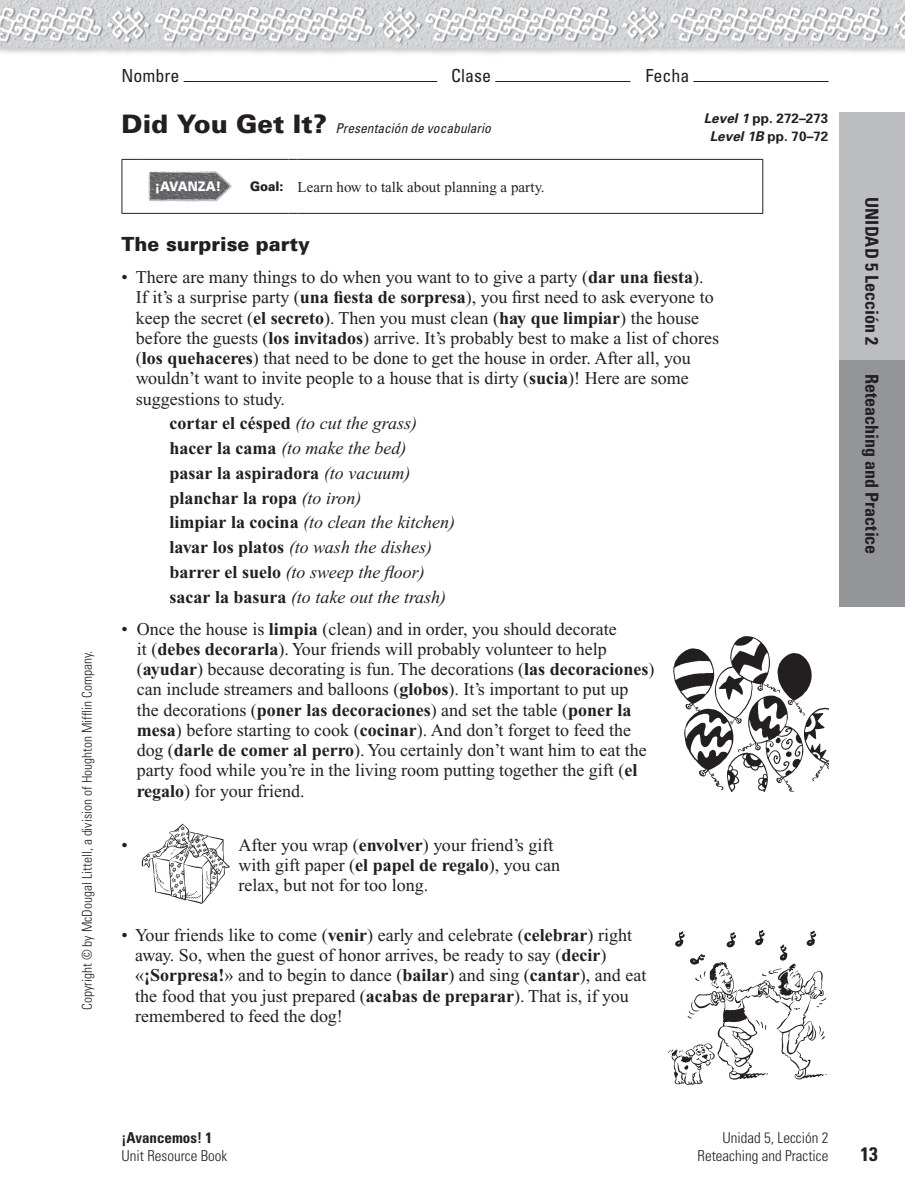
<style>
.page{position:relative;width:905px;height:1188px;background:#fff}
.page>*{position:absolute;margin:0;border:0;box-sizing:border-box;transform-origin:0 0}
.t1{font:900 19.5px "Univers";color:#231f20}
.t2{font:700 condensed 19.5px "Univers";color:#231f20}
.t3{font:18px/20.2px "Times";color:#231f20}
.t4{font:italic 18px/24.8px "Times";color:#231f20}
.t5{font:700 condensed 18px "Univers";color:#231f20}
.t6{font:condensed 18px "Univers";color:#231f20}
.t7{font:300 condensed 15px/18px "Univers";color:#231f20;text-align:right}
.t8{font:15px "Times";color:#231f20}
.t9{font:700 condensed 15px "Univers";color:#231f20}
.t10{font:300 condensed 13.5px "Univers";color:#231f20}
.t11{font:italic condensed 13.5px "Univers";color:#231f20}
.t12{font:700 13.5px/18px "Univers";color:#231f20;text-align:center}
.t13{font:900 13.2px "Univers";color:#fff;scale:.91 1}
.s1{font-weight:900;font-style:normal;font-stretch:normal;font-size:25.5px}
.s2{font-family:"Univers";font-weight:900;font-size:13.2px}
.s3{font-style:italic}
.s4{font-weight:700}
.s5{font-weight:700;font-style:normal}
</style>
<div class="page">
<img style="left:0;top:49px;width:6px;height:6px">
<img style="left:0;top:0;width:904px;height:49px">
<hr style="left:183px;top:81px;width:254px;height:1px;background:#231f20">
<hr style="left:495px;top:81px;width:135px;height:1px;background:#231f20">
<hr style="left:693px;top:81px;width:135px;height:1px;background:#231f20">
<img style="left:673px;top:636px;width:155px;height:156px">
<img style="left:141px;top:823px;width:89px;height:81px">
<img style="left:668px;top:930px;width:159px;height:155px">
<svg style="left:122px;top:159px;width:21px;height:1px"></svg>
<hr style="left:122px;top:160px;width:1px;height:53px;background:#231f20">
<hr style="left:143px;top:159px;width:93px;height:1px;background:#231f20">
<hr style="left:245px;top:159px;width:43px;height:1px;background:#231f20">
<hr style="left:297px;top:159px;width:466px;height:1px;background:#231f20">
<hr style="left:762px;top:160px;width:1px;height:53px;background:#231f20">
<svg style="left:122px;top:213px;width:21px;height:1px"></svg>
<hr style="left:143px;top:213px;width:93px;height:1px;background:#231f20">
<hr style="left:245px;top:213px;width:43px;height:1px;background:#231f20">
<hr style="left:297px;top:213px;width:466px;height:1px;background:#231f20">
<svg style="left:148px;top:171px;width:83px;height:31px"></svg>
<div style="left:838px;top:358px;width:66px;height:250px;background:#939598"></div>
<div style="left:838px;top:112px;width:66px;height:248px;background:#bcbdc0"></div>
<p class="t10" style="left:79px;top:1010px;width:361px;rotate:-90deg">Copyright © by McDougal Littell, a division of Houghton Mifflin Company.</p>
<p class="t6" style="left:122px;top:64px;width:59px">Nombre</p>
<p class="t6" style="left:451px;top:64px;width:41px">Clase</p>
<p class="t6" style="left:645px;top:64px;width:45px">Fecha</p>
<p class="t11" style="left:122px;top:119px;width:370px"><span class="s1">Did You Get It?</span> Presentación de vocabulario</p>
<p class="t13" style="left:155px;top:178px;width:74px">¡AVANZA!</p>
<p class="t8" style="left:250px;top:179px;width:296px"><span class="s2">Goal:</span> Learn how to talk about planning a party.</p>
<p class="t12" style="left:703px;top:109px;width:126px"><span class="s3">Level 1</span> pp. 272–273<br><span class="s3">Level 1B</span> pp. 70–72</p>
<p class="t1" style="left:122px;top:232px;width:190px">The surprise party</p>
<p class="t3" style="left:136px;top:267px;width:584px;text-indent:-14px">• There are many things to do when you want to to give a party (<span class="s4">dar una fiesta</span>).<br>If it’s a surprise party (<span class="s4">una fiesta de sorpresa</span>), you first need to ask everyone to keep the secret (<span class="s4">el secreto</span>). Then you must clean (<span class="s4">hay que limpiar</span>) the house before the guests (<span class="s4">los invitados</span>) arrive. It’s probably best to make a list of chores (<span class="s4">los quehaceres</span>) that need to be done to get the house in order. After all, you wouldn’t want to invite people to a house that is dirty (<span class="s4">sucia</span>)! Here are some suggestions to study.</p>
<p class="t4" style="left:170px;top:411px;width:287px"><span class="s5">cortar el césped</span> (to cut the grass) <span class="s5">hacer la cama</span> (to make the bed)<br><span class="s5">pasar la aspiradora</span> (to vacuum) <span class="s5">planchar la ropa</span> (to iron)<br><span class="s5">limpiar la cocina</span> (to clean the kitchen) <span class="s5">lavar los platos</span> (to wash the dishes) <span class="s5">barrer el suelo</span> (to sweep the floor) <span class="s5">sacar la basura</span> (to take out the trash)</p>
<p class="t3" style="left:137px;top:619px;width:519px;text-indent:-15px">• Once the house is <span class="s4">limpia</span> (clean) and in order, you should decorate<br>it (<span class="s4">debes decorarla</span>). Your friends will probably volunteer to help (<span class="s4">ayudar</span>) because decorating is fun. The decorations (<span class="s4">las decoraciones</span>) can include streamers and balloons (<span class="s4">globos</span>). It’s important to put up the decorations (<span class="s4">poner las decoraciones</span>) and set the table (<span class="s4">poner la mesa</span>) before starting to cook (<span class="s4">cocinar</span>). And don’t forget to feed the dog (<span class="s4">darle de comer al perro</span>). You certainly don’t want him to eat the party food while you’re in the living room putting together the gift (<span class="s4">el regalo</span>) for your friend.</p>
<p class="t3" style="left:122px;top:835px;width:8px">•</p>
<p class="t3" style="left:238px;top:835px;width:323px">After you wrap (<span class="s4">envolver</span>) your friend’s gift with gift paper (<span class="s4">el papel de regalo</span>), you can relax, but not for too long.</p>
<p class="t3" style="left:135px;top:925px;width:512px;text-indent:-14px">• Your friends like to come (<span class="s4">venir</span>) early and celebrate (<span class="s4">celebrar</span>) right away. So, when the guest of honor arrives, be ready to say (<span class="s4">decir</span>) «<span class="s4">¡Sorpresa!</span>» and to begin to dance (<span class="s4">bailar</span>) and sing (<span class="s4">cantar</span>), and eat the food that you just prepared (<span class="s4">acabas de preparar</span>). That is, if you remembered to feed the dog!</p>
<p class="t5" style="left:883px;top:197px;width:149px;rotate:90deg">UNIDAD 5 Lección 2</p>
<p class="t5" style="left:883px;top:374px;width:182px;rotate:90deg">Reteaching and Practice</p>
<p class="t9" style="left:122px;top:1128px;width:92px">¡Avancemos! 1</p>
<p class="t7" style="left:122px;top:1147px;width:107px">Unit Resource Book</p>
<p class="t7" style="left:697px;top:1129px;width:132px">Unidad 5, Lección 2<br>Reteaching and Practice</p>
<p class="t2" style="left:860px;top:1142px;width:19px">13</p>
</div>
